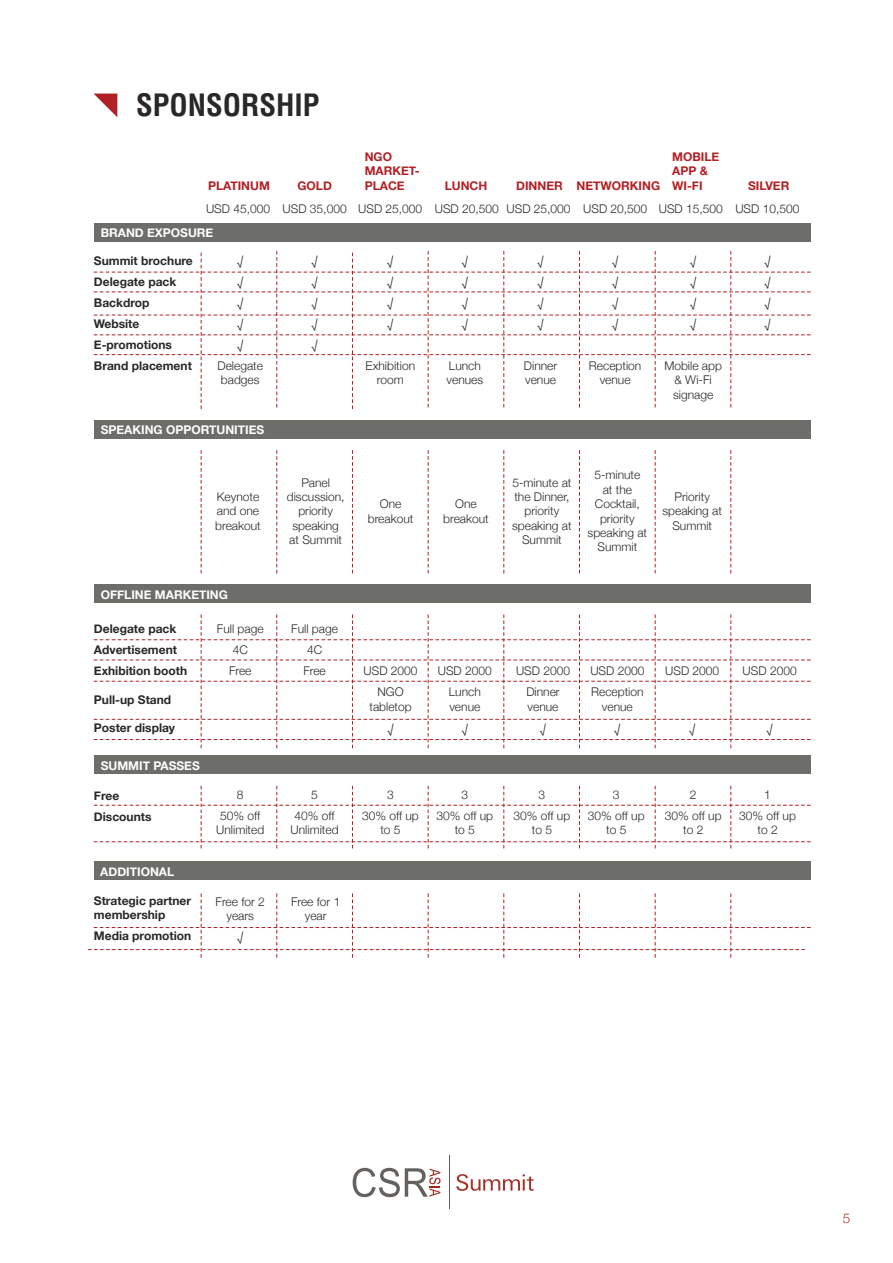
<style>
.page{position:relative;width:893px;height:1263px;background:#fff}
.page>*{position:absolute;margin:0;border:0;box-sizing:border-box;transform-origin:0 0}
.t1{font:700 condensed 30px "Helvetica";color:#292829}
.t2{font:300 13.5px "Helvetica Neue";color:#ae3a33}
.t3{font:300 12px/21px "Helvetica Neue";color:#292829;text-align:center}
.t4{font:700 12px/21px "Helvetica Neue";color:#292829}
.t5{font:700 12px "Helvetica Neue";color:#fff}
.t6{font:700 12px/14.4px "Helvetica Neue";color:#b21f24}
</style>
<div class="page">
<svg style="left:94px;top:94px;width:23px;height:23px"></svg>
<div style="left:94px;top:223px;width:717px;height:18px;background:#6d6e6a"></div>
<div style="left:94px;top:420px;width:717px;height:19px;background:#6d6e6a"></div>
<div style="left:94px;top:585px;width:717px;height:18px;background:#6d6e6a"></div>
<div style="left:94px;top:756px;width:717px;height:18px;background:#6d6e6a"></div>
<div style="left:94px;top:862px;width:716px;height:18px;background:#6d6e6a"></div>
<svg style="left:201px;top:450px;width:1px;height:123px"></svg>
<svg style="left:352px;top:450px;width:1px;height:123px"></svg>
<svg style="left:276px;top:450px;width:1px;height:123px"></svg>
<svg style="left:428px;top:450px;width:1px;height:123px"></svg>
<svg style="left:503px;top:450px;width:1px;height:123px"></svg>
<svg style="left:579px;top:450px;width:1px;height:123px"></svg>
<svg style="left:655px;top:450px;width:1px;height:123px"></svg>
<svg style="left:94px;top:251px;width:716px;height:158px"></svg>
<svg style="left:730px;top:450px;width:1px;height:123px"></svg>
<svg style="left:88px;top:894px;width:722px;height:63px"></svg>
<svg style="left:94px;top:786px;width:716px;height:62px"></svg>
<svg style="left:94px;top:615px;width:716px;height:133px"></svg>
<svg style="left:353px;top:1168px;width:88px;height:29px"></svg>
<hr style="left:449px;top:1156px;width:1px;height:53px;background:#635f5c">
<svg style="left:456px;top:1174px;width:78px;height:17px"></svg>
<h1 class="t1" style="left:136px;top:86px;width:185px">SPONSORSHIP</h1>
<p class="t6" style="left:365px;top:150px;width:56px">NGO<br>MARKET-<br>PLac</p>
<p class="t6" style="left:672px;top:150px;width:37px">MOBILE<br>APP &amp;</p>
<p class="t6" style="left:208px;top:179px;width:31px">PL ATINUM</p>
<p class="t6" style="left:297px;top:179px;width:10px">GOL</p>
<p class="t6" style="left:323px;top:179px;width:10px">D</p>
<p class="t6" style="left:445px;top:179px;width:9px">LUN</p>
<p class="t6" style="left:470px;top:179px;width:19px">CH</p>
<p class="t6" style="left:397px;top:179px;width:9px">e</p>
<p class="t6" style="left:748px;top:179px;width:39px">Silver</p>
<p class="t6" style="left:516px;top:179px;width:44px">dinner</p>
<p class="t6" style="left:577px;top:179px;width:127px">networking Wi-Fi</p>
<p class="t3" style="left:206px;top:198px;width:595px">USD 45,000 USD 35,000 USD 25,000 USD 20,500 USD 25,000 USD 20,500 USD 15,500 USD 10,500</p>
<p class="t5" style="left:101px;top:223px;width:113px">BRAND EXPOSURE</p>
<p class="t4" style="left:94px;top:250px;width:100px">Summit brochure<br>Delegate pack<br>Backdrop<br>Website<br>E-promotions<br>Brand placement</p>
<p class="t3" style="left:217px;top:249px;width:47px">√<br>√<br>√<br>√<br>√<br>Delegate</p>
<p class="t3" style="left:221px;top:369px;width:40px">badges</p>
<p class="t5" style="left:101px;top:421px;width:49px">SPEAKING</p>
<p class="t5" style="left:166px;top:421px;width:10px">OPPO</p>
<p class="t5" style="left:201px;top:421px;width:17px">RTUNITIE</p>
<p class="t5" style="left:256px;top:421px;width:9px">S</p>
<p class="t3" style="left:215px;top:489px;width:47px;line-height:14.4px;text-align:left">Keynote and one breakout</p>
<p class="t5" style="left:101px;top:585px;width:75px">Offline mark</p>
<p class="t5" style="left:191px;top:585px;width:38px">eting</p>
<p class="t4" style="left:94px;top:619px;width:95px">Delegate pack<br>Advertisement<br>Exhibition booth</p>
<p class="t4" style="left:94px;top:689px;width:79px">Pull-up Stand</p>
<p class="t4" style="left:94px;top:718px;width:83px">Poster display</p>
<p class="t5" style="left:101px;top:756px;width:17px">SUMMIT</p>
<p class="t5" style="left:153px;top:756px;width:48px">PASSES</p>
<p class="t4" style="left:94px;top:785px;width:59px">Free<br>Discounts</p>
<p class="t5" style="left:100px;top:862px;width:75px">ADDitional</p>
<p class="t4" style="left:94px;top:894px;width:99px;line-height:14.4px">Strategic partner membership</p>
<p class="t4" style="left:94px;top:926px;width:99px">Media promotion</p>
<p class="t3" style="left:217px;top:617px;width:48px">Full page<br>4C<br>Free</p>
<p class="t3" style="left:220px;top:783px;width:42px">8<br>50% off</p>
<p class="t3" style="left:216px;top:819px;width:49px">Unlimited</p>
<p class="t3" style="left:216px;top:894px;width:51px;line-height:14.4px">Free for 2 years</p>
<p class="t3" style="left:237px;top:926px;width:8px">√</p>
<p class="t3" style="left:312px;top:249px;width:8px;text-align:justify">√ √ √ √ √</p>
<p class="t3" style="left:387px;top:249px;width:8px;text-align:justify">√ √ √ √</p>
<p class="t3" style="left:366px;top:358px;width:51px;line-height:14.4px">Exhibition room</p>
<p class="t3" style="left:462px;top:249px;width:8px;text-align:justify">√ √ √ √</p>
<p class="t3" style="left:447px;top:358px;width:38px;line-height:14.4px;text-align:left">Lunch venues</p>
<p class="t3" style="left:537px;top:249px;width:8px;text-align:justify">√ √ √ √</p>
<p class="t3" style="left:524px;top:358px;width:35px;line-height:14.4px;text-align:left">Dinner venue</p>
<p class="t3" style="left:612px;top:249px;width:8px;text-align:justify">√ √ √ √</p>
<p class="t3" style="left:589px;top:358px;width:54px;line-height:14.4px">Reception venue</p>
<p class="t3" style="left:690px;top:249px;width:8px;text-align:justify">√ √ √ √</p>
<p class="t3" style="left:664px;top:358px;width:59px;line-height:14.4px">Mobile app &amp; Wi-Fi signage</p>
<p class="t3" style="left:287px;top:474px;width:59px;line-height:14.4px">Panel discussion, priority speaking at Summit</p>
<p class="t3" style="left:588px;top:467px;width:61px;line-height:14.4px">5-minute<br>at the<br>Cocktail, priority speaking at<br>Summit</p>
<p class="t3" style="left:512px;top:474px;width:61px;line-height:14.4px">5-minute at the Dinner, priority speaking at<br>Summit</p>
<p class="t3" style="left:368px;top:496px;width:47px;line-height:14.4px">One breakout</p>
<p class="t3" style="left:662px;top:489px;width:61px;line-height:14.4px">Priority speaking at<br>Summit</p>
<p class="t3" style="left:443px;top:496px;width:47px;line-height:14.4px">One breakout</p>
<p class="t3" style="left:765px;top:249px;width:8px;text-align:justify">√ √ √ √</p>
<p class="t3" style="left:291px;top:617px;width:48px">Full page<br>4C<br>Free</p>
<p class="t3" style="left:295px;top:783px;width:42px">5<br>40% off</p>
<p class="t3" style="left:291px;top:819px;width:49px">Unlimited</p>
<p class="t3" style="left:377px;top:660px;width:42px;text-align:left;text-indent:-14px">USD 2000<br>NGO</p>
<p class="t3" style="left:369px;top:694px;width:44px;line-height:22.5px">tabletop √</p>
<p class="t3" style="left:438px;top:660px;width:56px">USD 2000<br>Lunch</p>
<p class="t3" style="left:449px;top:694px;width:32px;line-height:22.5px">venue √</p>
<p class="t3" style="left:516px;top:660px;width:56px">USD 2000<br>Dinner</p>
<p class="t3" style="left:528px;top:694px;width:32px;line-height:22.5px">venue √</p>
<p class="t3" style="left:590px;top:660px;width:56px;text-align:left">USD 2000<br>Reception</p>
<p class="t3" style="left:602px;top:694px;width:32px;line-height:22.5px">venue √</p>
<p class="t3" style="left:665px;top:660px;width:56px">USD 2000</p>
<p class="t3" style="left:689px;top:717px;width:8px">√</p>
<p class="t3" style="left:743px;top:660px;width:56px">USD 2000</p>
<p class="t3" style="left:766px;top:717px;width:8px">√</p>
<p class="t3" style="left:362px;top:783px;width:58px">3<br>30% off up</p>
<p class="t3" style="left:380px;top:819px;width:22px">to 5</p>
<p class="t3" style="left:436px;top:783px;width:58px">3<br>30% off up</p>
<p class="t3" style="left:455px;top:819px;width:22px">to 5</p>
<p class="t3" style="left:514px;top:783px;width:58px">3<br>30% off up</p>
<p class="t3" style="left:532px;top:819px;width:22px">to 5</p>
<p class="t3" style="left:588px;top:783px;width:58px">3<br>30% off up</p>
<p class="t3" style="left:606px;top:819px;width:22px">to 5</p>
<p class="t3" style="left:665px;top:783px;width:58px">2<br>30% off up</p>
<p class="t3" style="left:683px;top:819px;width:22px">to 2</p>
<p class="t3" style="left:739px;top:783px;width:58px">1<br>30% off up</p>
<p class="t3" style="left:757px;top:819px;width:22px">to 2</p>
<p class="t3" style="left:291px;top:894px;width:51px;line-height:14.4px">Free for 1 year</p>
<p class="t2" style="left:843px;top:1207px;width:9px">5</p>
</div>
